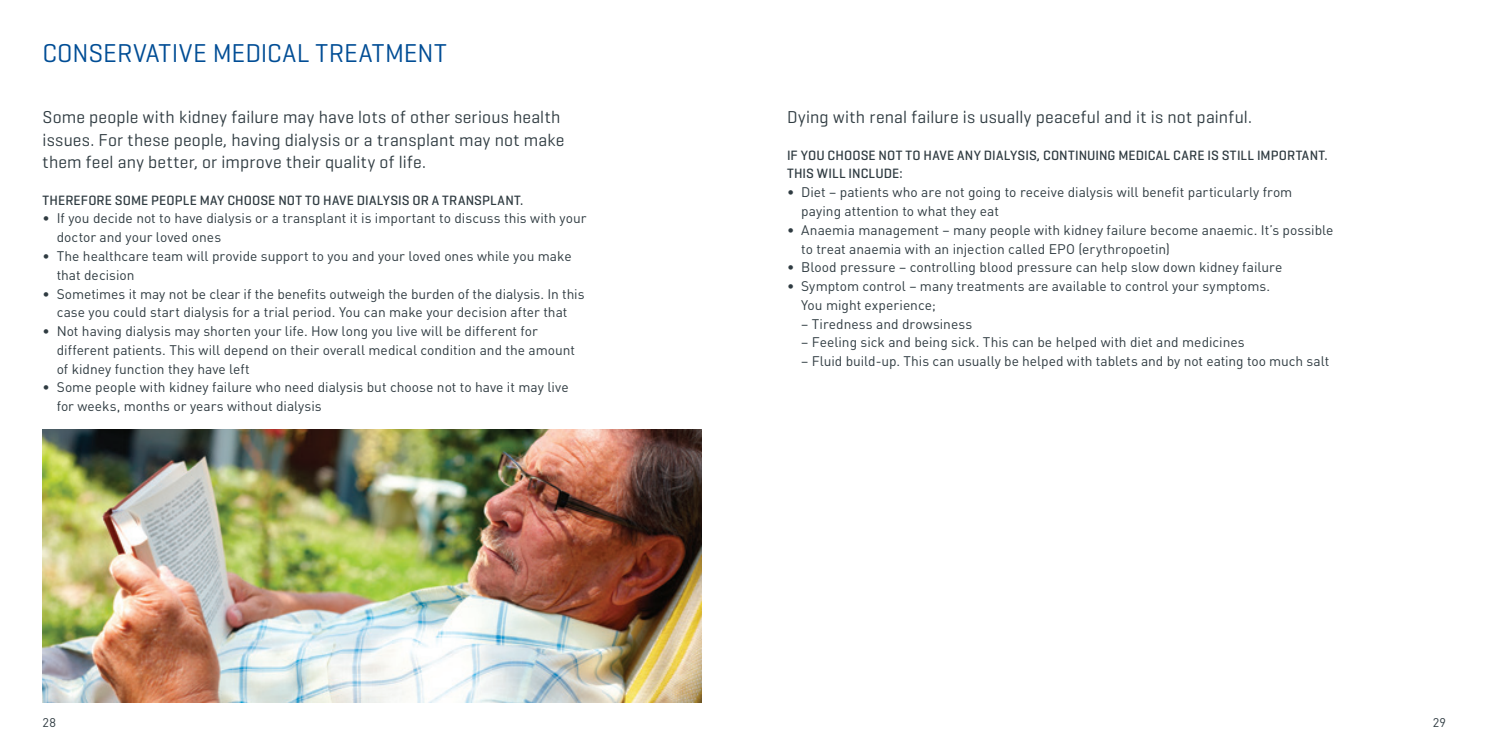
<style>
.page{position:relative;width:1489px;height:745px;background:#fff}
.page>*{position:absolute;margin:0;border:0;box-sizing:border-box;transform-origin:0 0}
.t1{font:26.25px "Geogrotesque";letter-spacing:.005em;color:#014d95}
.t2{font:17.5px/22.5px "Geogrotesque";letter-spacing:.01em;color:#2f3b41}
.t3{font:13.75px/18.8px "DINOT";color:#2f3b41}
.t4{font:500 13.75px/18.8px "Geogrotesque";letter-spacing:.01em;color:#2f3b41}
.t5{font:12.5px "DINOT";color:#2f3b41}
</style>
<div class="page">
<img style="left:43px;top:429px;width:659px;height:273px">
<h1 class="t1" style="left:43px;top:37px;width:406px">CONSERVATIVE MEDICAL TREATMENT</h1>
<p class="t2" style="left:43px;top:105px;width:523px">Some people with kidney failure may have lots of other serious health issues. For these people, having dialysis or a transplant may not make them feel any better, or improve their quality of life.</p>
<p class="t4" style="left:43px;top:190px;width:482px">THEREFORE SOME PEOPLE MAY CHOOSE NOT TO HAVE DIALYSIS OR A TRANSPLANT.</p>
<p class="t3" style="left:57px;top:209px;width:531px;text-indent:-14px">• If you decide not to have dialysis or a transplant it is important to discuss this with your doctor and your loved ones</p>
<p class="t3" style="left:57px;top:246px;width:516px;text-indent:-14px">• The healthcare team will provide support to you and your loved ones while you make that decision</p>
<p class="t3" style="left:43px;top:284px;width:543px;text-align:center">• Sometimes it may not be clear if the benefits outweigh the burden of the dialysis. In this case you could start dialysis for a trial period. You can make your decision after that</p>
<p class="t3" style="left:57px;top:321px;width:520px;text-indent:-14px">• Not having dialysis may shorten your life. How long you live will be different for different patients. This will depend on their overall medical condition and the amount of kidney function they have left</p>
<p class="t3" style="left:57px;top:377px;width:513px;text-indent:-14px">• Some people with kidney failure who need dialysis but choose not to have it may live for weeks, months or years without dialysis</p>
<p class="t2" style="left:787px;top:105px;width:466px">Dying with renal failure is usually peaceful and it is not painful.</p>
<p class="t4" style="left:787px;top:145px;width:542px">IF YOU CHOOSE NOT TO HAVE ANY DIALYSIS, CONTINUING MEDICAL CARE IS STILL IMPORTANT.<br>THIS WILL INCLUDE:</p>
<p class="t3" style="left:801px;top:182px;width:492px;text-indent:-14px">• Diet – patients who are not going to receive dialysis will benefit particularly from paying attention to what they eat</p>
<p class="t3" style="left:801px;top:220px;width:534px;text-indent:-14px">• Anaemia management – many people with kidney failure become anaemic. It’s possible to treat anaemia with an injection called EPO (erythropoetin)</p>
<p class="t3" style="left:787px;top:257px;width:497px">• Blood pressure – controlling blood pressure can help slow down kidney failure</p>
<p class="t3" style="left:801px;top:276px;width:468px;text-indent:-14px">• Symptom control – many treatments are available to control your symptoms.<br>You might experience;</p>
<p class="t3" style="left:801px;top:314px;width:172px">– Tiredness and drowsiness</p>
<p class="t3" style="left:801px;top:332px;width:445px">– Feeling sick and being sick. This can be helped with diet and medicines</p>
<p class="t3" style="left:801px;top:351px;width:529px">– Fluid build-up. This can usually be helped with tablets and by not eating too much salt</p>
<p class="t5" style="left:43px;top:714px;width:15px">28</p>
<p class="t5" style="left:1432px;top:714px;width:15px">29</p>
</div>
